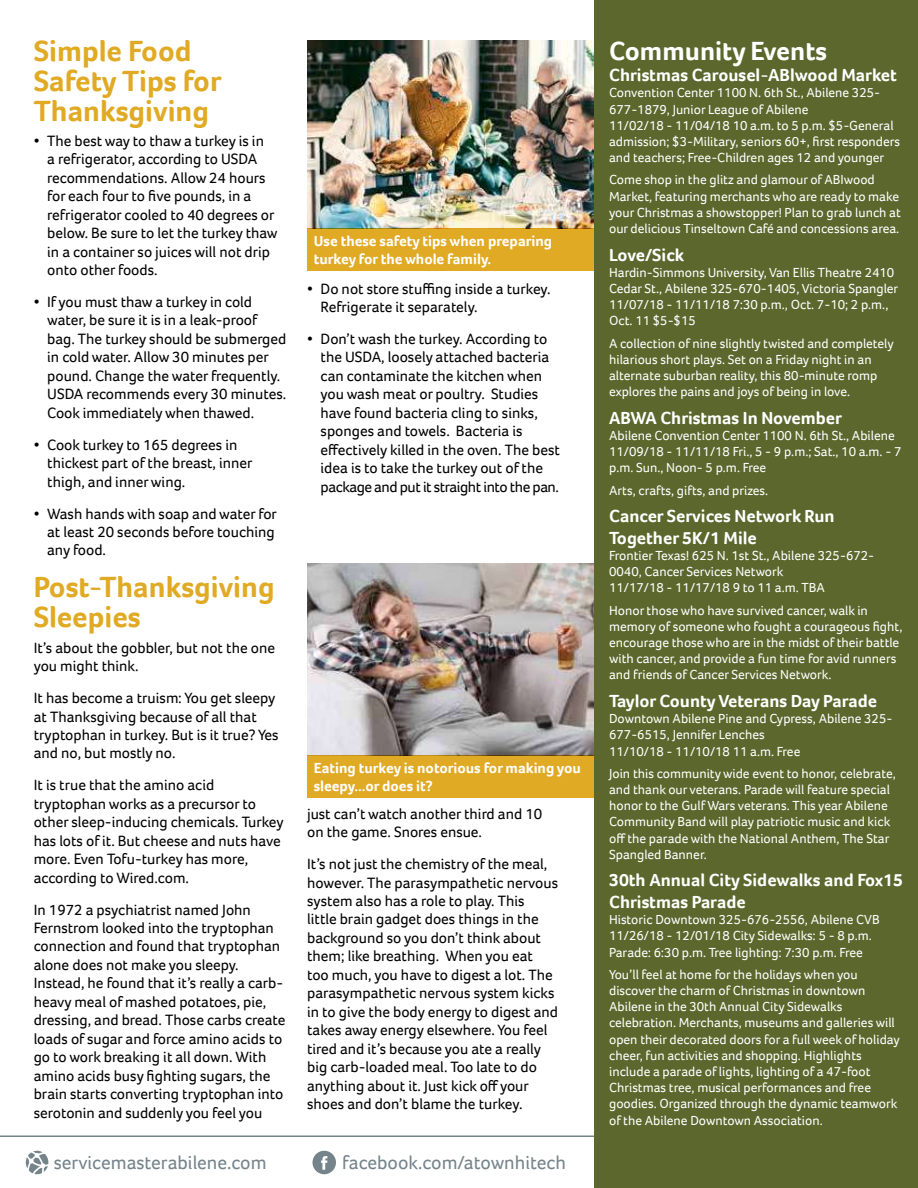
<style>
.page{position:relative;width:918px;height:1188px;background:#fff}
.page>*{position:absolute;margin:0;border:0;box-sizing:border-box;transform-origin:0 0}
.t1{font:700 30px/30px "Foco";color:#e1aa25}
.t2{font:700 27px "Foco";color:#fff}
.t3{font:19.5px "Foco";color:#75848b}
.t4{font:700 18px/21.6px "Foco";color:#fff}
.t5{font:15.3px/18.5px "Foco";color:#000}
.t6{font:700 15px/18px "Foco";color:#fff}
.t7{font:13.5px/16.2px "Foco";color:#fff}
</style>
<div class="page">
<div style="left:594px;top:0;width:324px;height:1188px;background:#5b672c"></div>
<img style="left:307px;top:564px;width:287px;height:191px">
<div style="left:307px;top:755px;width:287px;height:42px;background:#e1aa25"></div>
<hr style="left:0;top:1136px;width:594px;height:1px;background:#75848b">
<img style="left:307px;top:40px;width:287px;height:188px">
<div style="left:307px;top:228px;width:287px;height:43px;background:#e1aa25"></div>
<svg style="left:26px;top:1151px;width:22px;height:23px"></svg>
<svg style="left:313px;top:1151px;width:23px;height:23px"></svg>
<h1 class="t1" style="left:34px;top:35px;width:189px">Simple Food<br>Safety Tips for<br>Thanksgiving</h1>
<p class="t5" style="left:47px;top:131px;width:232px;text-indent:-13px">• The best way to thaw a turkey is in<br>a refrigerator, according to USDA recommendations. Allow 24 hours for each four to five pounds, in a refrigerator cooled to 40 degrees or below. Be sure to let the turkey thaw in a container so juices will not drip onto other foods.</p>
<p class="t5" style="left:47px;top:292px;width:241px;text-indent:-13px">• If you must thaw a turkey in cold water, be sure it is in a leak-proof bag. The turkey should be submerged in cold water. Allow 30 minutes per pound. Change the water frequently.<br>USDA recommends every 30 minutes.<br>Cook immediately when thawed.</p>
<p class="t5" style="left:47px;top:435px;width:207px;text-indent:-13px">• Cook turkey to 165 degrees in thickest part of the breast, inner thigh, and inner wing.</p>
<p class="t5" style="left:47px;top:504px;width:231px;text-indent:-13px">• Wash hands with soap and water for at least 20 seconds before touching any food.</p>
<h1 class="t1" style="left:34px;top:572px;width:242px">Post-Thanksgiving<br>Sleepies</h1>
<p class="t5" style="left:34px;top:638px;width:243px">It’s about the gobbler, but not the one you might think.</p>
<p class="t5" style="left:34px;top:689px;width:246px">It has become a truism: You get sleepy at Thanksgiving because of all that tryptophan in turkey. But is it true? Yes and no, but mostly no.</p>
<p class="t5" style="left:34px;top:776px;width:252px">It is true that the amino acid tryptophan works as a precursor to other sleep-inducing chemicals. Turkey has lots of it. But cheese and nuts have more. Even Tofu-turkey has more, according to Wired.com.</p>
<p class="t5" style="left:34px;top:900px;width:253px">In 1972 a psychiatrist named John Fernstrom looked into the tryptophan connection and found that tryptophan alone does not make you sleepy.<br>Instead, he found that it’s really a carb&shy;heavy meal of mashed potatoes, pie, dressing, and bread. Those carbs create loads of sugar and force amino acids to go to work breaking it all down. With amino acids busy fighting sugars, the brain starts converting tryptophan into serotonin and suddenly you feel you</p>
<p class="t6" style="left:314px;top:232px;width:240px">Use these safety tips when preparing turkey for the whole family.</p>
<p class="t5" style="left:321px;top:279px;width:231px;text-indent:-13px">• Do not store stuffing inside a turkey.<br>Refrigerate it separately.</p>
<p class="t5" style="left:321px;top:329px;width:241px;text-indent:-13px">• Don’t wash the turkey. According to the USDA, loosely attached bacteria can contaminate the kitchen when you wash meat or poultry. Studies have found bacteria cling to sinks, sponges and towels. Bacteria is effectively killed in the oven. The best idea is to take the turkey out of the package and put it straight into the pan.</p>
<p class="t6" style="left:314px;top:758px;width:269px">Eating turkey is notorious for making you sleepy...or does it?</p>
<p class="t5" style="left:307px;top:804px;width:237px">just can’t watch another third and 10 on the game. Snores ensue.</p>
<p class="t5" style="left:307px;top:855px;width:253px">It’s not just the chemistry of the meal, however. The parasympathetic nervous system also has a role to play. This<br>little brain gadget does things in the background so you don’t think about them; like breathing. When you eat too much, you have to digest a lot. The parasympathetic nervous system kicks in to give the body energy to digest and takes away energy elsewhere. You feel tired and it’s because you ate a really big carb-loaded meal. Too late to do anything about it. Just kick off your shoes and don’t blame the turkey.</p>
<p class="t3" style="left:54px;top:1150px;width:214px">servicemasterabilene.com</p>
<p class="t3" style="left:342px;top:1150px;width:225px">facebook.com/atownhitech</p>
<h2 class="t2" style="left:609px;top:33px;width:219px">Community Events</h2>
<p class="t4" style="left:609px;top:64px;width:289px">Christmas Carousel-ABlwood Market</p>
<p class="t7" style="left:609px;top:85px;width:293px">Convention Center 1100 N. 6th St., Abilene 325- 677-1879, Junior League of Abilene<br>11/02/18 - 11/04/18 10 a.m. to 5 p.m. $5-General admission; $3-Military, seniors 60+, first responders and teachers; Free-Children ages 12 and younger</p>
<p class="t7" style="left:609px;top:172px;width:293px">Come shop in the glitz and glamour of ABIwood Market, featuring merchants who are ready to make your Christmas a showstopper! Plan to grab lunch at our delicious Tinseltown Café and concessions area.</p>
<p class="t4" style="left:609px;top:244px;width:77px">Love/Sick</p>
<p class="t7" style="left:609px;top:264px;width:291px">Hardin-Simmons University, Van Ellis Theatre 2410<br>Cedar St., Abilene 325-670-1405, Victoria Spangler 11/07/18 - 11/11/18 7:30 p.m., Oct. 7-10; 2 p.m., Oct. 11 $5-$15</p>
<p class="t7" style="left:609px;top:335px;width:286px">A collection of nine slightly twisted and completely hilarious short plays. Set on a Friday night in an alternate suburban reality, this 80-minute romp explores the pains and joys of being in love.</p>
<p class="t4" style="left:609px;top:407px;width:234px">ABWA Christmas In November</p>
<p class="t7" style="left:609px;top:427px;width:294px">Abilene Convention Center 1100 N. 6th St., Abilene<br>11/09/18 - 11/11/18 Fri., 5 - 9 p.m.; Sat., 10 a.m. - 7 p.m. Sun., Noon- 5 p.m. Free</p>
<p class="t7" style="left:609px;top:482px;width:161px">Arts, crafts, gifts, and prizes.</p>
<p class="t4" style="left:609px;top:505px;width:227px">Cancer Services Network Run<br>Together 5K/1 Mile</p>
<p class="t7" style="left:609px;top:547px;width:267px">Frontier Texas! 625 N. 1st St., Abilene 325-672-<br>0040, Cancer Services Network<br>11/17/18 - 11/17/18 9 to 11 a.m. TBA</p>
<p class="t7" style="left:609px;top:602px;width:295px">Honor those who have survived cancer, walk in memory of someone who fought a courageous fight, encourage those who are in the midst of their battle with cancer, and provide a fun time for avid runners and friends of Cancer Services Network.</p>
<p class="t4" style="left:609px;top:690px;width:270px">Taylor County Veterans Day Parade</p>
<p class="t7" style="left:609px;top:710px;width:285px">Downtown Abilene Pine and Cypress, Abilene 325-<br>677-6515, Jennifer Lenches<br>11/10/18 - 11/10/18 11 a.m. Free</p>
<p class="t7" style="left:609px;top:765px;width:288px">Join this community wide event to honor, celebrate, and thank our veterans. Parade will feature special honor to the Gulf Wars veterans. This year Abilene Community Band will play patriotic music and kick off the parade with the National Anthem, The Star Spangled Banner.</p>
<p class="t4" style="left:609px;top:869px;width:295px">30th Annual City Sidewalks and Fox15<br>Christmas Parade</p>
<p class="t7" style="left:609px;top:911px;width:272px">Historic Downtown 325-676-2556, Abilene CVB<br>11/26/18 - 12/01/18 City Sidewalks: 5 - 8 p.m.<br>Parade: 6:30 p.m. Tree lighting: 7:30 p.m. Free</p>
<p class="t7" style="left:609px;top:966px;width:292px">You’ll feel at home for the holidays when you discover the charm of Christmas in downtown Abilene in the 30th Annual City Sidewalks celebration. Merchants, museums and galleries will open their decorated doors for a full week of holiday cheer, fun activities and shopping. Highlights include a parade of lights, lighting of a 47-foot Christmas tree, musical performances and free goodies. Organized through the dynamic teamwork of the Abilene Downtown Association.</p>
</div>
